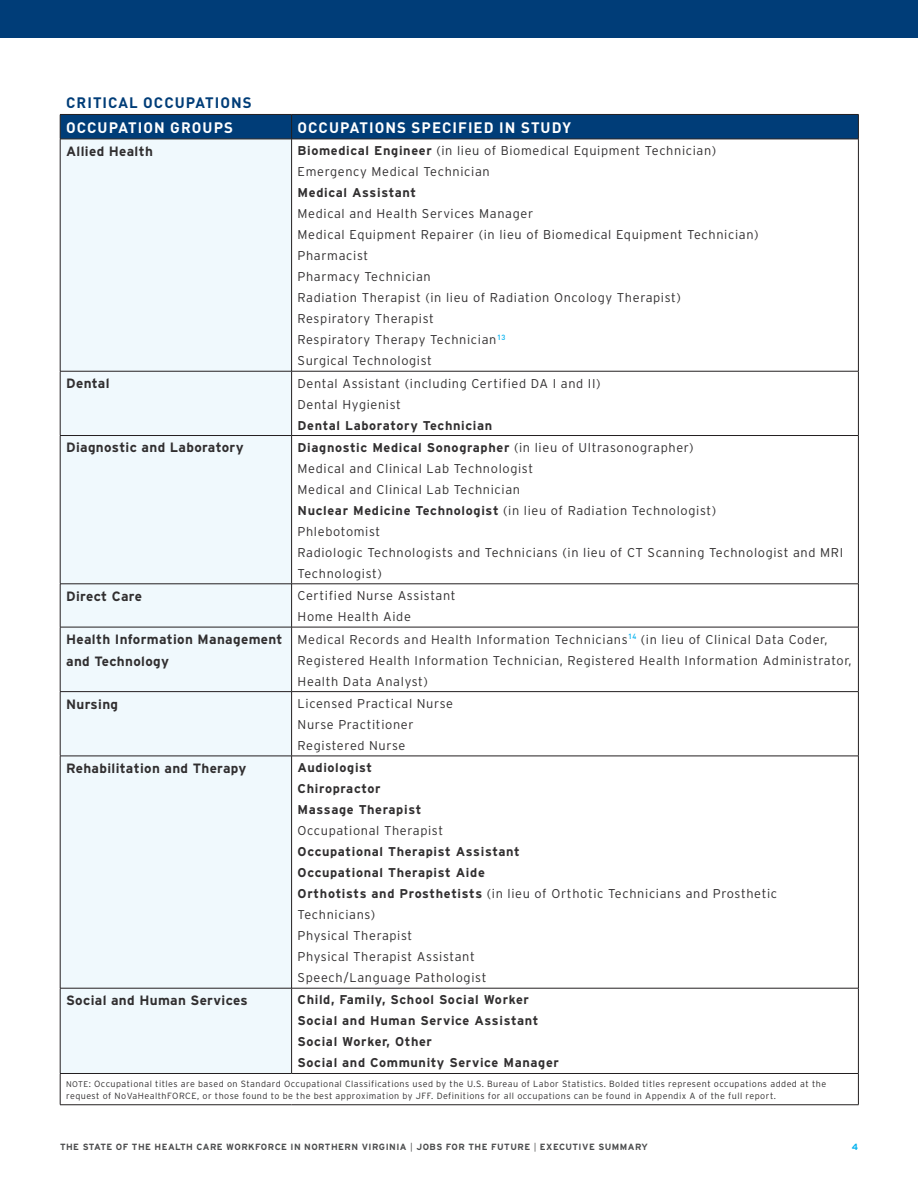
<style>
.page{position:relative;width:918px;height:1188px;background:#fff}
.page>*{position:absolute;margin:0;border:0;box-sizing:border-box;transform-origin:0 0}
.Header_4_White{font:700 15px "DIN";letter-spacing:.07em;color:#fff}
.Header_4{font:700 15px "DIN";letter-spacing:.07em;color:#003d78}
.Copy{font:700 13.5px/22.5px "Interstate";letter-spacing:.025em;color:#312f30}
.table_copy{font:300 12.75px/21px "Interstate";letter-spacing:.05em;color:#312f30}
.table_copy-2{font:700 12.75px/21px "Interstate";letter-spacing:.05em;color:#312f30}
.Graph_Source{font:300 9px/12px "Interstate";letter-spacing:.05em;color:#312f30}
.t1{font:700 9px "Interstate";letter-spacing:.05em;color:#4b4c4d}
.t2{font:700 9px "Interstate";color:#00b1ef}
.s1{font-weight:700}
.s2{font-size:8.25px}
.s3{font-weight:300}
</style>
<div class="page">
<div style="left:0;top:0;width:918px;height:38px;background:#003d78"></div>
<div style="left:61px;top:140px;width:230px;height:933px;background:#f0f9fd"></div>
<svg style="left:60px;top:114px;width:799px;height:25px;background:#023b72"></svg>
<hr style="left:60px;top:139px;width:232px;height:1px;background:#231f20">
<hr style="left:60px;top:139px;width:1px;height:232px;background:#231f20">
<hr style="left:292px;top:139px;width:567px;height:1px;background:#231f20">
<hr style="left:291px;top:139px;width:1px;height:232px;background:#231f20">
<hr style="left:858px;top:139px;width:1px;height:232px;background:#231f20">
<hr style="left:60px;top:371px;width:232px;height:1px;background:#231f20">
<hr style="left:60px;top:371px;width:1px;height:64px;background:#231f20">
<hr style="left:292px;top:371px;width:567px;height:1px;background:#231f20">
<hr style="left:291px;top:371px;width:1px;height:64px;background:#231f20">
<hr style="left:858px;top:371px;width:1px;height:64px;background:#231f20">
<hr style="left:60px;top:435px;width:232px;height:1px;background:#231f20">
<hr style="left:60px;top:436px;width:1px;height:148px;background:#231f20">
<hr style="left:292px;top:435px;width:567px;height:1px;background:#231f20">
<hr style="left:291px;top:436px;width:1px;height:148px;background:#231f20">
<hr style="left:858px;top:436px;width:1px;height:148px;background:#231f20">
<hr style="left:60px;top:584px;width:232px;height:1px;background:#231f20">
<hr style="left:60px;top:584px;width:1px;height:43px;background:#231f20">
<hr style="left:292px;top:584px;width:567px;height:1px;background:#231f20">
<hr style="left:291px;top:584px;width:1px;height:43px;background:#231f20">
<hr style="left:858px;top:584px;width:1px;height:43px;background:#231f20">
<hr style="left:60px;top:627px;width:232px;height:1px;background:#231f20">
<hr style="left:60px;top:627px;width:1px;height:64px;background:#231f20">
<hr style="left:292px;top:627px;width:567px;height:1px;background:#231f20">
<hr style="left:291px;top:627px;width:1px;height:64px;background:#231f20">
<hr style="left:858px;top:627px;width:1px;height:64px;background:#231f20">
<hr style="left:60px;top:691px;width:232px;height:1px;background:#231f20">
<hr style="left:60px;top:692px;width:1px;height:64px;background:#231f20">
<hr style="left:292px;top:691px;width:567px;height:1px;background:#231f20">
<hr style="left:291px;top:692px;width:1px;height:64px;background:#231f20">
<hr style="left:858px;top:692px;width:1px;height:64px;background:#231f20">
<hr style="left:60px;top:756px;width:232px;height:1px;background:#231f20">
<hr style="left:60px;top:756px;width:1px;height:232px;background:#231f20">
<hr style="left:292px;top:756px;width:567px;height:1px;background:#231f20">
<hr style="left:291px;top:756px;width:1px;height:232px;background:#231f20">
<hr style="left:858px;top:756px;width:1px;height:232px;background:#231f20">
<hr style="left:60px;top:988px;width:232px;height:1px;background:#231f20">
<hr style="left:60px;top:988px;width:1px;height:85px;background:#231f20">
<hr style="left:292px;top:988px;width:567px;height:1px;background:#231f20">
<hr style="left:291px;top:988px;width:1px;height:85px;background:#231f20">
<hr style="left:858px;top:988px;width:1px;height:85px;background:#231f20">
<hr style="left:60px;top:1073px;width:232px;height:1px;background:#231f20">
<hr style="left:60px;top:1074px;width:1px;height:31px;background:#231f20">
<hr style="left:292px;top:1073px;width:567px;height:1px;background:#231f20">
<hr style="left:858px;top:1074px;width:1px;height:31px;background:#231f20">
<hr style="left:60px;top:1105px;width:232px;height:1px;background:#231f20">
<hr style="left:292px;top:1105px;width:567px;height:1px;background:#231f20">
<p class="Header_4" style="left:66px;top:93px;width:187px">CRITICAL OCCUPATIONS</p>
<p class="Header_4_White" style="left:66px;top:118px;width:168px">OCCUPATION GROUPS</p>
<p class="Header_4_White" style="left:298px;top:118px;width:275px">OCCUPATIONS SPECIFIED IN STUDY</p>
<p class="Copy" style="left:66px;top:140px;width:88px">Allied Health</p>
<p class="table_copy" style="left:298px;top:140px;width:462px"><span class="s1">Biomedical Engineer</span> (in lieu of Biomedical Equipment Technician)<br>Emergency Medical Technician<br><span class="s1">Medical Assistant<br></span>Medical and Health Services Manager<br>Medical Equipment Repairer (in lieu of Biomedical Equipment Technician)<br>Pharmacist<br>Pharmacy Technician<br>Radiation Therapist (in lieu of Radiation Oncology Therapist)<br>Respiratory Therapist<br>Respiratory Therapy Technician<sup>13<br></sup>Surgical Technologist</p>
<p class="Copy" style="left:66px;top:372px;width:45px">Dental</p>
<p class="table_copy" style="left:298px;top:372px;width:304px">Dental Assistant (including Certified DA I and II)<br>Dental Hygienist<br><span class="s1">Dental Laboratory Technician</span></p>
<p class="Copy" style="left:66px;top:436px;width:179px">Diagnostic and Laboratory</p>
<p class="table_copy" style="left:298px;top:437px;width:547px"><span class="s1">Diagnostic Medical Sonographer</span> (in lieu of Ultrasonographer)<br>Medical and Clinical Lab Technologist<br>Medical and Clinical Lab Technician<br><span class="s1">Nuclear Medicine Technologist</span> (in lieu of Radiation Technologist)<br>Phlebotomist<br>Radiologic Technologists and Technicians (in lieu of CT Scanning Technologist and MRI Technologist)</p>
<p class="Copy" style="left:66px;top:585px;width:77px">Direct Care</p>
<p class="table_copy" style="left:298px;top:585px;width:159px">Certified Nurse Assistant<br>Home Health Aide</p>
<p class="Copy" style="left:66px;top:628px;width:218px">Health Information Management and Technology</p>
<p class="table_copy" style="left:298px;top:629px;width:556px">Medical Records and Health Information Technicians<sup>14</sup> (in lieu of Clinical Data Coder,<br>Registered Health Information Technician, Registered Health Information Administrator,<br>Health Data Analyst)</p>
<p class="Copy" style="left:66px;top:692px;width:54px">Nursing</p>
<p class="table_copy" style="left:298px;top:693px;width:157px">Licensed Practical Nurse<br>Nurse Practitioner<br>Registered Nurse</p>
<p class="Copy" style="left:66px;top:757px;width:182px">Rehabilitation and Therapy</p>
<p class="table_copy" style="left:298px;top:757px;width:481px"><span class="s1">Audiologist<br>Chiropractor<br>Massage Therapist<br></span>Occupational Therapist<br><span class="s1">Occupational Therapist Assistant<br>Occupational Therapist Aide<br>Orthotists and Prosthetists</span> (in lieu of Orthotic Technicians and Prosthetic<br>Technicians)<br>Physical Therapist<br>Physical Therapist Assistant<br>Speech/Language Pathologist</p>
<p class="Copy" style="left:66px;top:989px;width:183px">Social and Human Services</p>
<p class="table_copy-2" style="left:298px;top:989px;width:263px">Child, Family, School Social Worker<br>Social and Human Service Assistant<br>Social Worker, Other<br>Social and Community Service Manager</p>
<p class="Graph_Source" style="left:66px;top:1078px;width:762px"><span class="s2">NOTE</span>: Occupational titles are based on Standard Occupational Classifications used by the U.S. Bureau of Labor Statistics. Bolded titles represent occupations added at the request of NoVaHealthFORCE, or those found to be the best approximation by JFF. Definitions for all occupations can be found in Appendix A of the full report.</p>
<p class="t1" style="left:60px;top:1142px;width:590px">THE STATE OF THE HEALTH CARE WORKFORCE IN NORTHERN VIRGINIA <span class="s3">|</span> JOBS FOR THE FUTURE <span class="s3">|</span> EXECUTIVE SUMMARY</p>
<p class="t2" style="left:852px;top:1142px;width:8px">4</p>
</div>
